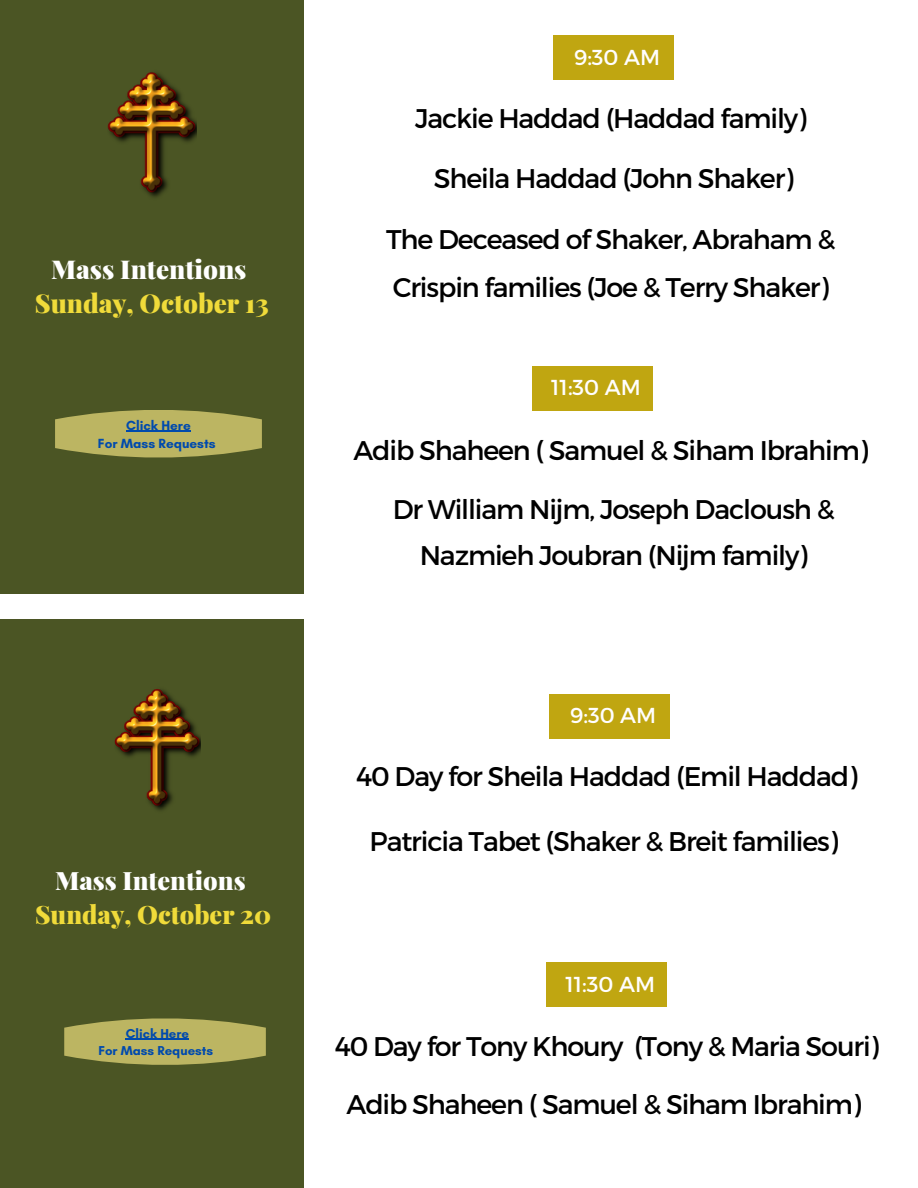
<style>
.page{position:relative;width:918px;height:1188px;background:#fff}
.page>*{position:absolute;margin:0;border:0;box-sizing:border-box;transform-origin:0 0}
.t1{font:27px/48.3px "Montserrat";letter-spacing:-.04em;color:#000}
.t2{font:900 25.95px/34.8px "Playfair Display";color:#f0db3a;text-align:center}
.t3{font:900 25.35px/34px "Playfair Display";color:#f0db3a;text-align:center}
.t4{font:21.6px "Montserrat";color:#fffefe}
.t5{font:700 13.5px "Glacial Indifference";color:#004aad}
.t6{font:700 13.2px "Glacial Indifference";color:#004aad}
.s1{color:#fff}
</style>
<div class="page">
<div style="left:0;top:7px;width:304px;height:580px;background:#4b5524"></div>
<div style="left:0;top:576px;width:304px;height:18px;background:#4b5524"></div>
<div style="left:0;top:0;width:304px;height:18px;background:#4b5524"></div>
<img style="left:107px;top:72px;width:89px;height:125px">
<svg style="left:55px;top:410px;width:207px;height:48px;background:#aaa659"></svg>
<div style="left:0;top:626px;width:304px;height:562px;background:#4b5524"></div>
<div style="left:0;top:619px;width:304px;height:18px;background:#4b5524"></div>
<img style="left:114px;top:689px;width:87px;height:121px">
<svg style="left:64px;top:1018px;width:202px;height:47px;background:#aaa659"></svg>
<hr style="left:126px;top:431px;width:65px;height:1px;background:#004aad">
<hr style="left:126px;top:1039px;width:63px;height:1px;background:#004aad">
<div style="left:546px;top:962px;width:121px;height:45px;background:#c0a611"></div>
<div style="left:549px;top:694px;width:121px;height:44px;background:#c0a611"></div>
<div style="left:532px;top:366px;width:121px;height:44px;background:#c0a611"></div>
<div style="left:553px;top:35px;width:121px;height:45px;background:#c0a611"></div>
<h1 class="t2" style="left:35px;top:250px;width:235px"><span class="s1">Mass Intentions<br></span>Sunday, October 13</h1>
<p class="t5" style="left:126px;top:417px;width:66px">Click Here</p>
<p class="t5" style="left:98px;top:435px;width:119px">For Mass Requests</p>
<h3 class="t3" style="left:35px;top:863px;width:238px"><span class="s1">Mass Intentions<br></span>Sunday, October 20</h3>
<h2 class="t6" style="left:126px;top:1025px;width:65px">Click Here</h2>
<h2 class="t6" style="left:98px;top:1043px;width:116px">For Mass Requests</h2>
<p class="t4" style="left:574px;top:43px;width:88px">9:30 AM</p>
<h1 class="t1" style="left:415px;top:92px;width:393px">Jackie Haddad (Haddad family)</h1>
<p class="t1" style="left:434px;top:153px;width:361px">Sheila Haddad (John Shaker)</p>
<p class="t1" style="left:386px;top:214px;width:451px">The Deceased of Shaker, Abraham &amp;<br>Crispin families (Joe &amp; Terry Shaker)</p>
<p class="t4" style="left:551px;top:373px;width:91px">11:30 AM</p>
<h2 class="t1" style="left:353px;top:425px;width:516px">Adib Shaheen ( Samuel &amp; Siham Ibrahim)</h2>
<h3 class="t1" style="left:393px;top:485px;width:443px;line-height:46.2px;text-align:center">Dr William Nijm, Joseph Dacloush &amp;<br>Nazmieh Joubran (Nijm family)</h3>
<h3 class="t4" style="left:570px;top:702px;width:88px">9:30 AM</h3>
<h2 class="t1" style="left:356px;top:751px;width:503px">40 Day for Sheila Haddad (Emil Haddad)</h2>
<h2 class="t1" style="left:370px;top:816px;width:470px">Patricia Tabet (Shaker &amp; Breit families)</h2>
<h2 class="t4" style="left:566px;top:970px;width:91px">11:30 AM</h2>
<h3 class="t1" style="left:335px;top:1021px;width:546px">40 Day for Tony Khoury (Tony &amp; Maria Souri)</h3>
<h2 class="t1" style="left:347px;top:1079px;width:516px">Adib Shaheen ( Samuel &amp; Siham Ibrahim)</h2>
</div>
